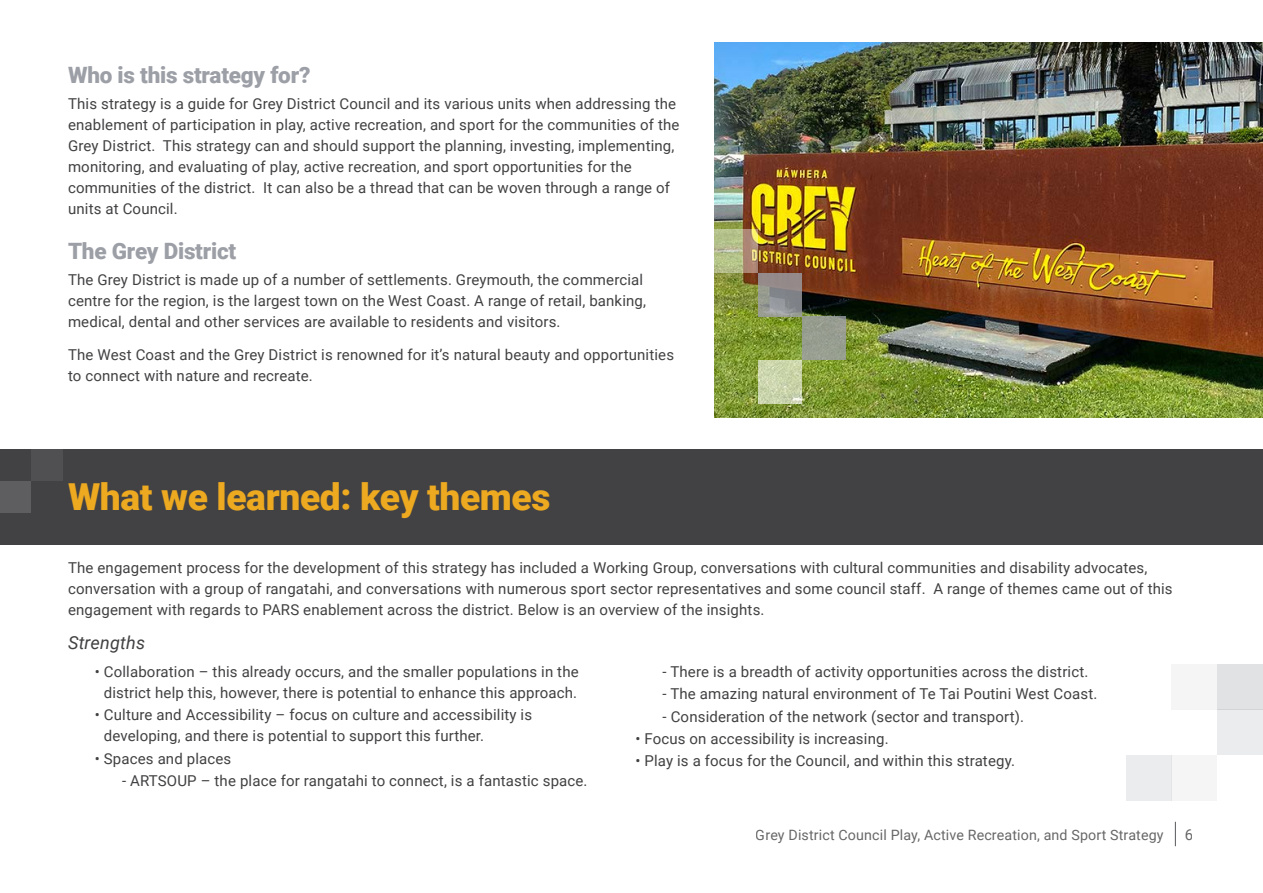
<style>
.page{position:relative;width:1263px;height:893px;background:#fff}
.page>*{position:absolute;margin:0;border:0;box-sizing:border-box;transform-origin:0 0}
.t1{font:900 37.2px "Roboto";letter-spacing:-.01em;color:#eda920}
.t2{font:900 22.5px "Roboto";letter-spacing:-.01em;color:#9d9fa7}
.t3{font:italic 18px "Roboto";letter-spacing:.01em;color:#414143}
.t4{font:15px/21px "Roboto";letter-spacing:.01em;color:#414143}
.t5{font:14.25px "Roboto";letter-spacing:.01em;color:#414143}
</style>
<div class="page">
<svg style="left:1175px;top:822px;width:1px;height:24px"></svg>
<img style="left:714px;top:43px;width:549px;height:375px">
<div style="left:0;top:449px;width:1263px;height:96px;background:#424143"></div>
<div style="left:31px;top:449px;width:32px;height:32px;background:#504f51"></div>
<div style="left:0;top:481px;width:31px;height:32px;background:#5e5d5f"></div>
<svg style="left:758px;top:360px;width:44px;height:44px;background:#cbd5ad"></svg>
<div style="left:802px;top:317px;width:43px;height:43px;background:#979e90"></div>
<svg style="left:758px;top:273px;width:44px;height:44px;background:#918f8f"></svg>
<svg style="left:714px;top:229px;width:44px;height:44px;background:#b6b284"></svg>
<div style="left:1217px;top:664px;width:46px;height:45px;background:#e1e2e4"></div>
<div style="left:1126px;top:755px;width:45px;height:46px;background:#ebeced"></div>
<div style="left:1171px;top:755px;width:46px;height:46px;background:#f5f5f6"></div>
<div style="left:1171px;top:664px;width:46px;height:45px;background:#f5f5f6"></div>
<div style="left:1217px;top:709px;width:46px;height:46px;background:#ebeced"></div>
<h2 class="t2" style="left:68px;top:60px;width:244px">Who is this strategy for?</h2>
<p class="t4" style="left:68px;top:92px;width:613px">This strategy is a guide for Grey District Council and its various units when addressing the enablement of participation in play, active recreation, and sport for the communities of the Grey District. This strategy can and should support the planning, investing, implementing, monitoring, and evaluating of play, active recreation, and sport opportunities for the communities of the district. It can also be a thread that can be woven through a range of units at Council.</p>
<h2 class="t2" style="left:68px;top:236px;width:170px">The Grey District</h2>
<p class="t4" style="left:68px;top:268px;width:580px">The Grey District is made up of a number of settlements. Greymouth, the commercial centre for the region, is the largest town on the West Coast. A range of retail, banking, medical, dental and other services are available to residents and visitors.</p>
<p class="t4" style="left:68px;top:344px;width:607px">The West Coast and the Grey District is renowned for it’s natural beauty and opportunities to connect with nature and recreate.</p>
<h1 class="t1" style="left:68px;top:470px;width:484px">What we learned: key themes</h1>
<p class="t4" style="left:68px;top:557px;width:1106px">The engagement process for the development of this strategy has included a Working Group, conversations with cultural communities and disability advocates, conversation with a group of rangatahi, and conversations with numerous sport sector representatives and some council staff. A range of themes came out of this engagement with regards to PARS enablement across the district. Below is an overview of the insights.</p>
<p class="t3" style="left:68px;top:630px;width:79px">Strengths</p>
<p class="t4" style="left:95px;top:661px;width:485px;text-align:center">• Collaboration – this already occurs, and the smaller populations in the district help this, however, there is potential to enhance this approach.</p>
<p class="t4" style="left:104px;top:704px;width:430px;text-indent:-9px">• Culture and Accessibility – focus on culture and accessibility is developing, and there is potential to support this further.</p>
<p class="t4" style="left:95px;top:747px;width:138px">• Spaces and places</p>
<p class="t4" style="left:122px;top:769px;width:467px">- ARTSOUP – the place for rangatahi to connect, is a fantastic space.</p>
<p class="t4" style="left:662px;top:661px;width:427px">- There is a breadth of activity opportunities across the district.</p>
<p class="t4" style="left:662px;top:683px;width:436px">- The amazing natural environment of Te Tai Poutini West Coast.</p>
<p class="t4" style="left:662px;top:705px;width:363px">- Consideration of the network (sector and transport).</p>
<p class="t4" style="left:635px;top:727px;width:255px">• Focus on accessibility is increasing.</p>
<p class="t4" style="left:635px;top:750px;width:381px">• Play is a focus for the Council, and within this strategy.</p>
<p class="t5" style="left:756px;top:825px;width:409px">Grey District Council Play, Active Recreation, and Sport Strategy</p>
<p class="t4" style="left:1184px;top:824px;width:10px">6</p>
</div>
